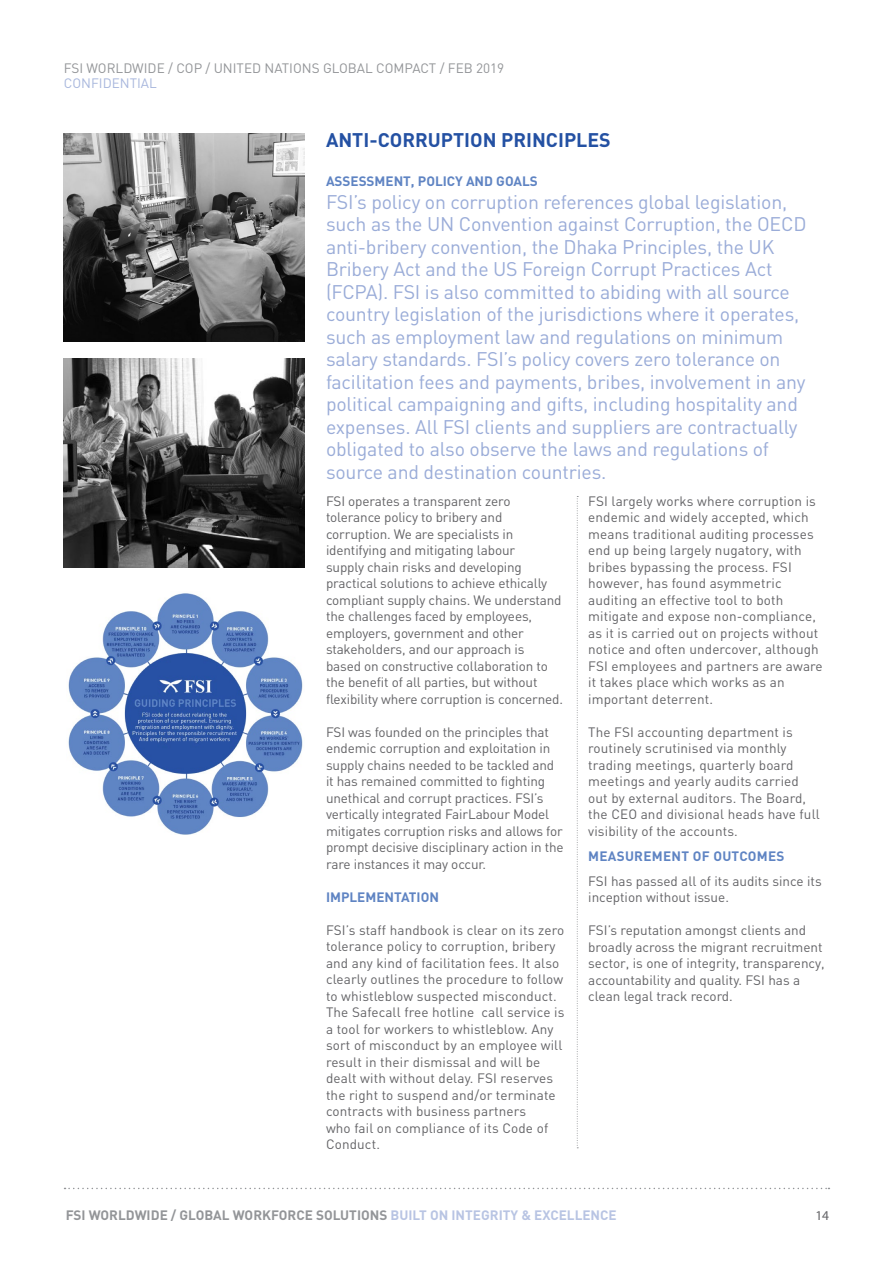
<style>
.page{position:relative;width:893px;height:1263px;background:#fff}
.page>*{position:absolute;margin:0;border:0;box-sizing:border-box;transform-origin:0 0}
.t1{font:19.5px/22.5px "DIN";letter-spacing:-.01em;color:#9aacd8}
.t2{font:700 19.5px "DIN";color:#2451a3}
.t3{font:13.5px/16.5px "DIN";color:#636366}
.t4{font:700 13.5px "DIN";color:#939598}
.t5{font:13.5px "DIN";color:#939598}
.t6{font:700 13.5px "DIN";color:#5f84c3}
.t7{font:700 13.5px "DIN";letter-spacing:.02em;color:#5f84c3}
.t8{font:13.5px "DIN";color:#a8b7dd}
.t9{font:13.5px "Myriad Pro";color:#636366}
.s1{color:#b8c4e3}
</style>
<div class="page">
<svg style="left:65px;top:1188px;width:764px;height:1px"></svg>
<img style="left:64px;top:133px;width:241px;height:209px">
<img style="left:64px;top:359px;width:241px;height:208px">
<svg style="left:577px;top:496px;width:1px;height:652px"></svg>
<img style="left:68px;top:593px;width:235px;height:241px">
<p class="t5" style="left:64px;top:60px;width:442px">FSI WORLDWIDE / COP / UNITED NATIONS GLOBAL COMPACT / FEB 2019</p>
<p class="t8" style="left:64px;top:75px;width:95px">CONFIDENTIAL</p>
<h1 class="t2" style="left:326px;top:127px;width:286px">ANTI-CORRUPTION PRINCIPLES</h1>
<p class="t6" style="left:326px;top:172px;width:213px">ASSESSMENT, POLICY AND GOALS</p>
<p class="t1" style="left:326px;top:190px;width:482px">FSI’s policy on corruption references global legislation, such as the UN Convention against Corruption, the OECD anti-bribery convention, the Dhaka Principles, the UK Bribery Act and the US Foreign Corrupt Practices Act (FCPA). FSI is also committed to abiding with all source country legislation of the jurisdictions where it operates, such as employment law and regulations on minimum salary standards. FSI’s policy covers zero tolerance on facilitation fees and payments, bribes, involvement in any political campaigning and gifts, including hospitality and expenses. All FSI clients and suppliers are contractually obligated to also observe the laws and regulations of source and destination countries.</p>
<p class="t3" style="left:326px;top:492px;width:239px">FSI operates a transparent zero tolerance policy to bribery and corruption. We are specialists in identifying and mitigating labour<br>supply chain risks and developing practical solutions to achieve ethically compliant supply chains. We understand the challenges faced by employees, employers, government and other stakeholders, and our approach is<br>based on constructive collaboration to the benefit of all parties, but without flexibility where corruption is concerned.</p>
<p class="t3" style="left:326px;top:723px;width:239px">FSI was founded on the principles that endemic corruption and exploitation in supply chains needed to be tackled and it has remained committed to fighting unethical and corrupt practices. FSI’s vertically integrated FairLabour Model mitigates corruption risks and allows for prompt decisive disciplinary action in the rare instances it may occur.</p>
<p class="t6" style="left:326px;top:888px;width:115px">IMPLEMENTATION</p>
<p class="t3" style="left:326px;top:921px;width:240px">FSI’s staff handbook is clear on its zero tolerance policy to corruption, bribery and any kind of facilitation fees. It also clearly outlines the procedure to follow to whistleblow suspected misconduct.<br>The Safecall free hotline call service is a tool for workers to whistleblow. Any sort of misconduct by an employee will result in their dismissal and will be dealt with without delay. FSI reserves the right to suspend and/or terminate contracts with business partners<br>who fail on compliance of its Code of Conduct.</p>
<p class="t3" style="left:588px;top:492px;width:236px">FSI largely works where corruption is endemic and widely accepted, which means traditional auditing processes end up being largely nugatory, with bribes bypassing the process. FSI however, has found asymmetric auditing an effective tool to both mitigate and expose non-compliance, as it is carried out on projects without notice and often undercover, although FSI employees and partners are aware it takes place which works as an important deterrent.</p>
<p class="t3" style="left:588px;top:723px;width:233px">The FSI accounting department is routinely scrutinised via monthly trading meetings, quarterly board meetings and yearly audits carried out by external auditors. The Board, the CEO and divisional heads have full visibility of the accounts.</p>
<p class="t7" style="left:588px;top:847px;width:198px">MEASUREMENT OF OUTCOMES</p>
<p class="t3" style="left:588px;top:872px;width:235px">FSI has passed all of its audits since its inception without issue.</p>
<p class="t3" style="left:588px;top:922px;width:238px">FSI’s reputation amongst clients and broadly across the migrant recruitment sector, is one of integrity, transparency, accountability and quality. FSI has a clean legal track record.</p>
<p class="t4" style="left:66px;top:1207px;width:553px">FSI WORLDWIDE / GLOBAL WORKFORCE SOLUTIONS <span class="s1">BUILT ON INTEGRITY &amp; EXCELLENCE</span></p>
<p class="t9" style="left:815px;top:1207px;width:15px">14</p>
</div>
